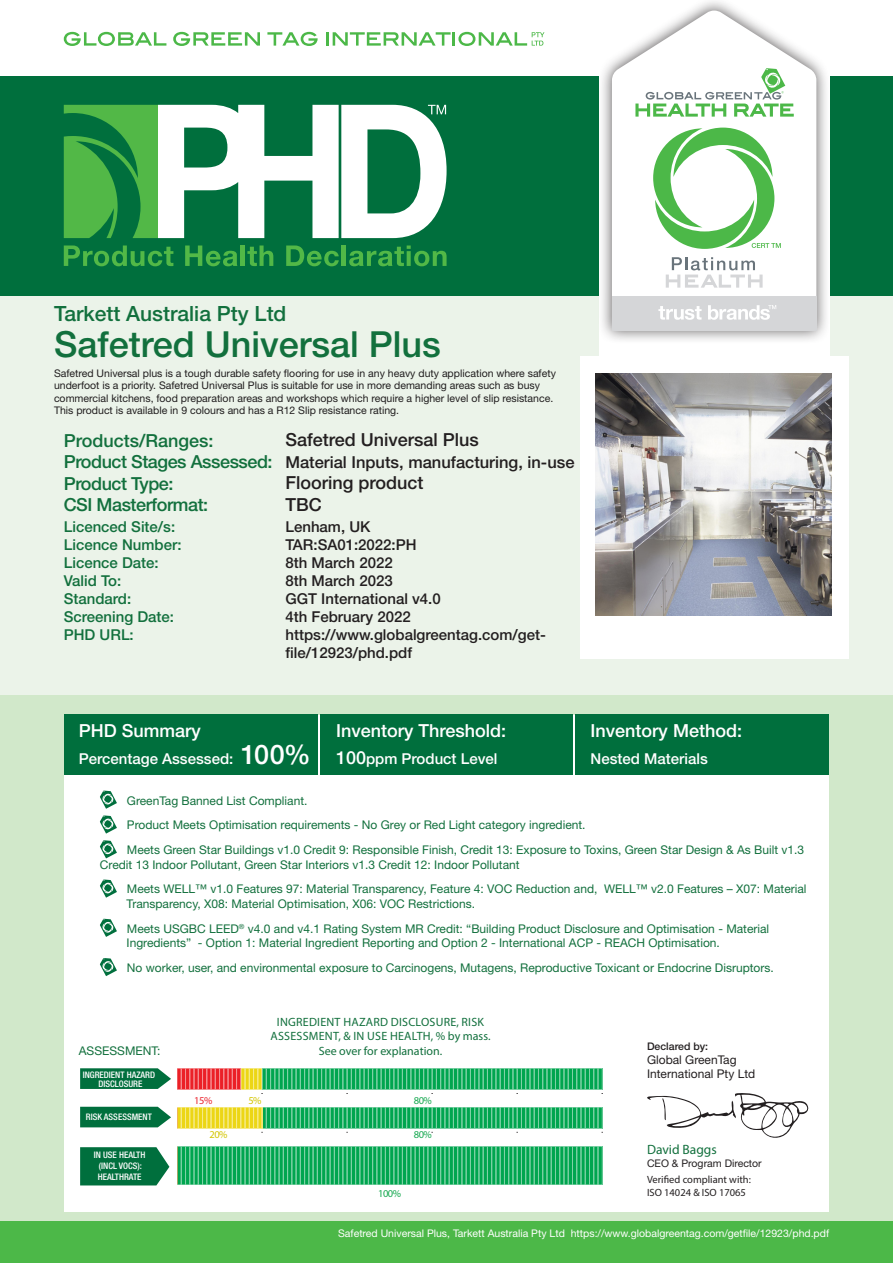
<style>
.page{position:relative;width:893px;height:1263px;background:#fff}
.page>*{position:absolute;margin:0;border:0;box-sizing:border-box;transform-origin:0 0}
.t1{font:500 36px "Helvetica Neue LT Std";color:#12703d}
.t2{font:500 27px "Helvetica Neue LT Std";color:#fff}
.t3{font:500 21px "Helvetica Neue LT Std";color:#12703d}
.t4{font:500 18px/21.6px "Helvetica Neue LT Std";letter-spacing:-.025em;color:#12703d}
.t5{font:500 18px "Helvetica Neue LT Std";color:#fff}
.t6{font:500 18px/21.6px "Helvetica Neue LT Std";color:#231f20}
.t7{font:500 16.5px "Helvetica Neue LT Std";color:#231f20}
.t8{font:500 15px/18px "Helvetica Neue LT Std";color:#231f20}
.t9{font:500 15px/18px "Helvetica Neue LT Std";color:#12703d}
.t10{font:500 15px "Helvetica Neue LT Std";color:#fff}
.t11{font:13.5px "Myriad Pro";color:#12703d}
.t12{font:12px/24.9px "Helvetica Neue LT Std";color:#12703d}
.t13{font:12px/14.4px "Myriad Pro";letter-spacing:.02em;color:#12703d;text-align:center}
.t14{font:12px/14.4px "Helvetica Neue LT Std";color:#231f20}
.t15{font:12px "Myriad Pro";color:#12703d}
.t16{font:10.5px/12.6px "Helvetica Neue LT Std";color:#201d1e}
.t17{font:10.5px "Helvetica Neue LT Std";color:#fff}
.t18{font:10.5px/12.6px "Myriad Pro";color:#231f20}
.t19{font:10.5px "Helvetica Neue LT Std";color:#231f20}
.t20{font:500 10.5px "Helvetica Neue LT Std";color:#231f20}
.t21{font:10.5px "Myriad Pro";letter-spacing:-.05em;color:#15a84f}
.t22{font:10.5px "Myriad Pro";color:#d3c501}
.t23{font:10.5px "Myriad Pro";color:#ea2731}
.t24{font:500 condensed 9px/10.8px "Helvetica Neue LT Std";color:#fff;text-align:center}
.s1{font-size:18px}
</style>
<div class="page">
<div style="left:0;top:695px;width:893px;height:541px;background:#d1e8ca"></div>
<div style="left:0;top:1221px;width:893px;height:42px;background:#4cb848"></div>
<div style="left:0;top:296px;width:893px;height:399px;background:#ebf3e9"></div>
<div style="left:65px;top:715px;width:764px;height:496px;background:#fff"></div>
<div style="left:0;top:77px;width:599px;height:219px;background:#006f3d"></div>
<div style="left:829px;top:77px;width:64px;height:219px;background:#006f3d"></div>
<div style="left:64px;top:715px;width:254px;height:60px;background:#006f3d"></div>
<div style="left:321px;top:715px;width:252px;height:60px;background:#006f3d"></div>
<div style="left:576px;top:715px;width:253px;height:60px;background:#006f3d"></div>
<svg style="left:647px;top:1093px;width:162px;height:45px"></svg>
<div style="left:599px;top:77px;width:230px;height:313px;background:#fff"></div>
<svg style="left:262px;top:1068px;width:340px;height:21px;background:#2bb46c"></svg>
<svg style="left:241px;top:1068px;width:21px;height:21px"></svg>
<svg style="left:177px;top:1068px;width:64px;height:21px"></svg>
<svg style="left:262px;top:1107px;width:340px;height:21px;background:#2bb46c"></svg>
<svg style="left:177px;top:1107px;width:85px;height:21px;background:#eedc3b"></svg>
<svg style="left:177px;top:1146px;width:425px;height:39px;background:#2bb36c"></svg>
<svg style="left:64px;top:32px;width:102px;height:14px"></svg>
<svg style="left:173px;top:32px;width:87px;height:14px"></svg>
<svg style="left:267px;top:32px;width:51px;height:14px"></svg>
<hr style="left:326px;top:32px;width:3px;height:14px;background:#4cb848">
<svg style="left:333px;top:32px;width:211px;height:14px"></svg>
<svg style="left:64px;top:245px;width:109px;height:21px"></svg>
<svg style="left:185px;top:245px;width:52px;height:21px"></svg>
<hr style="left:241px;top:245px;width:4px;height:21px;background:#52b847">
<svg style="left:247px;top:245px;width:26px;height:21px"></svg>
<svg style="left:286px;top:245px;width:53px;height:21px"></svg>
<hr style="left:342px;top:245px;width:4px;height:21px;background:#52b847">
<svg style="left:349px;top:245px;width:98px;height:21px"></svg>
<svg style="left:64px;top:105px;width:383px;height:133px"></svg>
<div style="left:580px;top:356px;width:268px;height:302px;background:#fff"></div>
<img style="left:596px;top:374px;width:235px;height:242px">
<svg style="left:100px;top:790px;width:17px;height:19px"></svg>
<svg style="left:100px;top:815px;width:17px;height:19px"></svg>
<svg style="left:100px;top:840px;width:17px;height:18px"></svg>
<svg style="left:100px;top:879px;width:17px;height:19px"></svg>
<svg style="left:100px;top:919px;width:17px;height:18px"></svg>
<svg style="left:100px;top:958px;width:17px;height:18px"></svg>
<svg style="left:80px;top:1147px;width:89px;height:38px;background:#12794b"></svg>
<svg style="left:80px;top:1068px;width:91px;height:21px;background:#167b4e"></svg>
<svg style="left:80px;top:1107px;width:91px;height:20px;background:#12794a"></svg>
<div style="left:598px;top:0;width:232px;height:344px;background:#231f20;opacity:.75"></div>
<svg style="left:612px;top:11px;width:204px;height:285px"></svg>
<div style="left:612px;top:296px;width:204px;height:34px;background:#d5d6d8"></div>
<svg style="left:658px;top:306px;width:44px;height:14px"></svg>
<svg style="left:708px;top:305px;width:68px;height:15px"></svg>
<svg style="left:635px;top:68px;width:159px;height:49px"></svg>
<svg style="left:666px;top:257px;width:97px;height:31px"></svg>
<svg style="left:653px;top:128px;width:128px;height:121px"></svg>
<h3 class="t3" style="left:54px;top:301px;width:234px">Tarkett Australia Pty Ltd</h3>
<h1 class="t1" style="left:54px;top:323px;width:388px">Safetred Universal Plus</h1>
<p class="t16" style="left:54px;top:366px;width:503px">Safetred Universal plus is a tough durable safety flooring for use in any heavy duty application where safety underfoot is a priority. Safetred Universal Plus is suitable for use in more demanding areas such as busy commercial kitchens, food preparation areas and workshops which require a higher level of slip resistance.<br>This product is available in 9 colours and has a R12 Slip resistance rating.</p>
<h3 class="t4" style="left:64px;top:429px;width:210px">Products/Ranges:<br>Product Stages Assessed:<br>Product Type:<br>CSI Masterformat:</h3>
<p class="t9" style="left:64px;top:518px;width:119px">Licenced Site/s:<br>Licence Number:<br>Licence Date:<br>Valid To:<br>Standard:<br>Screening Date:<br>PHD URL:</p>
<h3 class="t6" style="left:285px;top:428px;width:195px">Safetred Universal Plus</h3>
<h3 class="t7" style="left:285px;top:452px;width:291px">Material Inputs, manufacturing, in-use</h3>
<h3 class="t6" style="left:285px;top:472px;width:140px">Flooring product<br>TBC</h3>
<p class="t8" style="left:285px;top:518px;width:262px">Lenham, UK<br>TAR:SA01:2022:PH<br>8th March 2022<br>8th March 2023<br>GGT International v4.0<br>4th February 2022 https://www.globalgreentag.com/get&shy;file/12923/phd.pdf</p>
<h3 class="t5" style="left:79px;top:720px;width:124px">PHD Summary</h3>
<p class="t10" style="left:79px;top:750px;width:156px">Percentage Assessed:</p>
<h3 class="t5" style="left:336px;top:720px;width:172px">Inventory Threshold:</h3>
<h3 class="t5" style="left:591px;top:720px;width:153px">Inventory Method:</h3>
<h2 class="t2" style="left:241px;top:738px;width:71px">100%</h2>
<p class="t12" style="left:127px;top:788px;width:679px">GreenTag Banned List Compliant.<br>Product Meets Optimisation requirements - No Grey or Red Light category ingredient.<br>Meets Green Star Buildings v1.0 Credit 9: Responsible Finish, Credit 13: Exposure to Toxins, Green Star Design &amp; As Built v1.3</p>
<p class="t12" style="left:127px;top:852px;width:681px;text-indent:-27px">Credit 13 Indoor Pollutant, Green Star Interiors v1.3 Credit 12: Indoor Pollutant<br>Meets WELL™ v1.0 Features 97: Material Transparency, Feature 4: VOC Reduction and, WELL™ v2.0 Features – X07: Material</p>
<p class="t12" style="left:127px;top:891px;width:644px">Transparency, X08: Material Optimisation, X06: VOC Restrictions.<br>Meets USGBC LEED<sup>®</sup> v4.0 and v4.1 Rating System MR Credit: “Building Product Disclosure and Optimisation - Material</p>
<p class="t12" style="left:127px;top:930px;width:649px">Ingredients” - Option 1: Material Ingredient Reporting and Option 2 - International ACP - REACH Optimisation.<br>No worker, user, and environmental exposure to Carcinogens, Mutagens, Reproductive Toxicant or Endocrine Disruptors.</p>
<p class="t10" style="left:336px;top:749px;width:163px"><span class="s1">100</span>ppm Product Level</p>
<p class="t10" style="left:591px;top:750px;width:119px">Nested Materials</p>
<p class="t13" style="left:271px;top:1014px;width:221px">INGREDIENT HAZARD DISCLOSURE, RISK<br>ASSESSMENT, &amp; IN USE HEALTH, % by mass.</p>
<p class="t12" style="left:79px;top:1038px;width:83px">ASSESSMENT:</p>
<p class="t15" style="left:319px;top:1043px;width:125px">See over for explanation.</p>
<p class="t24" style="left:83px;top:1070px;width:74px;line-height:9px">INGREDIENT HAZARD<br>DISCLOSURE</p>
<p class="t24" style="left:86px;top:1112px;width:67px">RISK ASSESSMENT</p>
<p class="t24" style="left:94px;top:1149px;width:53px">IN USE HEALTH (INCL VOCS):<br>HEALTHRATE</p>
<p class="t23" style="left:194px;top:1094px;width:20px">15%</p>
<p class="t22" style="left:209px;top:1128px;width:20px">20%</p>
<p class="t22" style="left:248px;top:1094px;width:15px">5%</p>
<p class="t21" style="left:414px;top:1094px;width:20px">80%</p>
<p class="t21" style="left:414px;top:1128px;width:20px">80%</p>
<p class="t21" style="left:378px;top:1186px;width:24px">100%</p>
<p class="t20" style="left:647px;top:1039px;width:63px">Declared by:</p>
<p class="t14" style="left:647px;top:1052px;width:110px">Global GreenTag<br>International Pty Ltd</p>
<p class="t11" style="left:647px;top:1141px;width:71px">David Baggs</p>
<p class="t19" style="left:647px;top:1156px;width:116px">CEO &amp; Program Director</p>
<p class="t18" style="left:647px;top:1173px;width:105px">Verified compliant with:<br>ISO 14024 &amp; ISO 17065</p>
<p class="t17" style="left:338px;top:1227px;width:493px">Safetred Universal Plus, Tarkett Australia Pty Ltd https://www.globalgreentag.com/getfile/12923/phd.pdf</p>
</div>
